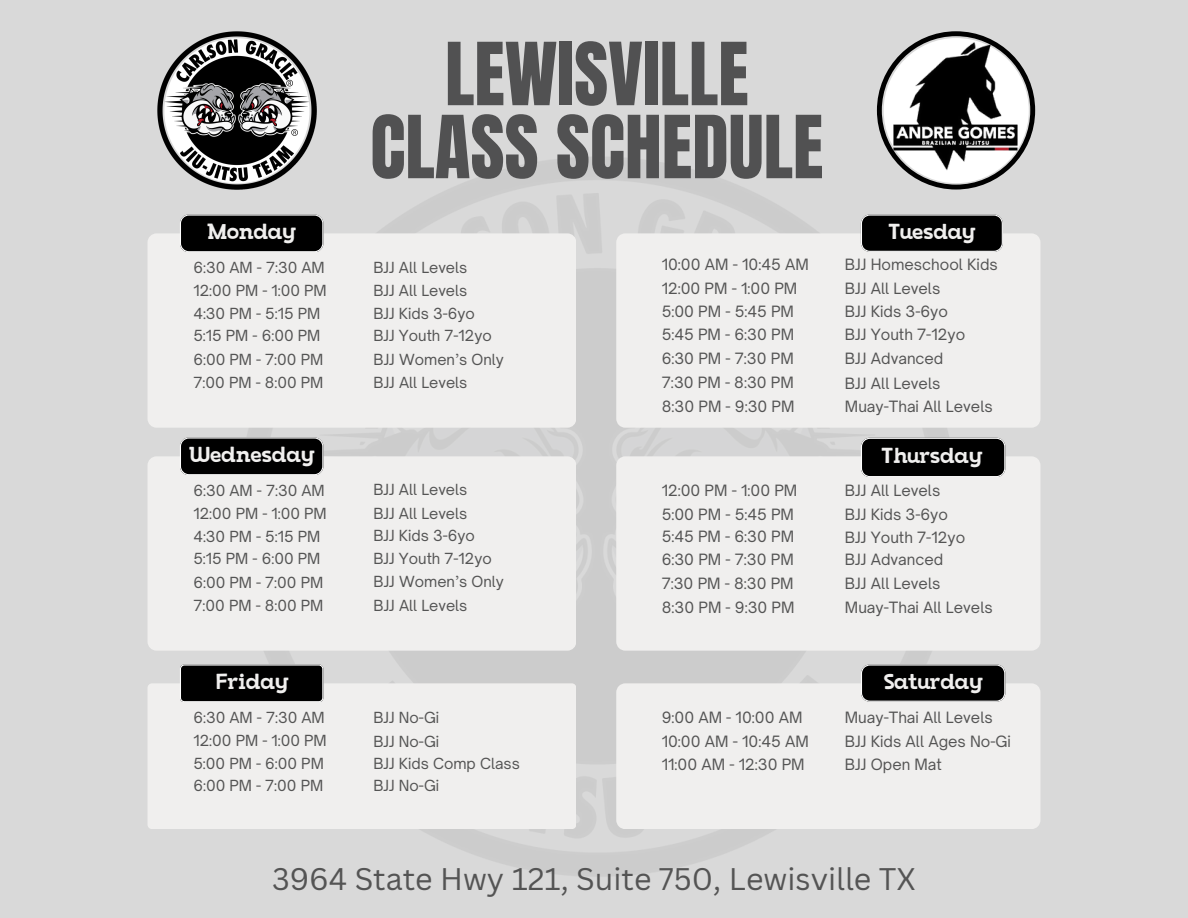
<style>
.page{position:relative;width:1188px;height:918px;background:#d9d9d9}
.page>*{position:absolute;margin:0;border:0;box-sizing:border-box;transform-origin:0 0}
.t1{font:73.8px "Anton";color:#515152}
.t2{font:30.45px "Canva Sans";color:#545454}
.t3{font:22.05px "Marty Two";color:#f0efee}
.t4{font:21.75px "Marty Two";color:#f0efee}
.t5{font:14.85px/24.2px "Open Sauce One";color:#545454}
.t6{font:14.7px/23.7px "Open Sauce One";color:#545454}
</style>
<div class="page">
<div style="left:148px;top:233px;width:428px;height:195px;background:#f0efee;border-radius:9px"></div>
<svg style="left:180px;top:214px;width:143px;height:38px;background:#131313"></svg>
<div style="left:616px;top:233px;width:424px;height:195px;background:#f0efee"></div>
<svg style="left:861px;top:214px;width:142px;height:38px;background:#161616"></svg>
<div style="left:148px;top:456px;width:428px;height:195px;background:#f0efee;border-radius:9px"></div>
<svg style="left:180px;top:437px;width:143px;height:38px;background:#131313"></svg>
<div style="left:616px;top:456px;width:424px;height:195px;background:#f0efee"></div>
<svg style="left:861px;top:438px;width:144px;height:39px;background:#101010"></svg>
<div style="left:148px;top:683px;width:428px;height:146px;background:#f0efee;border-radius:4px"></div>
<svg style="left:180px;top:664px;width:143px;height:38px;background:#111"></svg>
<div style="left:616px;top:683px;width:424px;height:146px;background:#f0efee"></div>
<svg style="left:861px;top:664px;width:144px;height:38px;background:#151515"></svg>
<img style="left:157px;top:31px;width:159px;height:159px">
<svg style="left:877px;top:31px;width:158px;height:159px"></svg>
<p class="t3" style="left:208px;top:222px;width:90px">Monday</p>
<h1 class="t6" style="left:193px;top:255px;width:133px">6:30 AM - 7:30 AM</h1>
<p class="t6" style="left:193px;top:279px;width:135px">12:00 PM - 1:00 PM</p>
<p class="t6" style="left:193px;top:301px;width:128px">4:30 PM - 5:15 PM</p>
<h1 class="t6" style="left:193px;top:324px;width:128px">5:15 PM - 6:00 PM</h1>
<p class="t1" style="left:445px;top:21px;width:305px">LEWISVILLE</p>
<p class="t1" style="left:370px;top:94px;width:455px">CLASS SCHEDULE</p>
<p class="t6" style="left:374px;top:255px;width:95px">BJJ All Levels</p>
<h3 class="t6" style="left:374px;top:279px;width:95px">BJJ All Levels</h3>
<h4 class="t6" style="left:374px;top:301px;width:103px">BJJ Kids 3-6yo</h4>
<h4 class="t6" style="left:374px;top:324px;width:120px">BJJ Youth 7-12yo</h4>
<p class="t5" style="left:662px;top:253px;width:149px">10:00 AM - 10:45 AM</p>
<p class="t5" style="left:662px;top:277px;width:137px">12:00 PM - 1:00 PM</p>
<p class="t5" style="left:662px;top:299px;width:134px">5:00 PM - 5:45 PM</p>
<p class="t5" style="left:662px;top:322px;width:134px">5:45 PM - 6:30 PM</p>
<h3 class="t4" style="left:888px;top:222px;width:88px">Tuesday</h3>
<p class="t5" style="left:845px;top:252px;width:154px">BJJ Homeschool Kids</p>
<p class="t5" style="left:845px;top:276px;width:97px">BJJ All Levels</p>
<h3 class="t5" style="left:845px;top:299px;width:105px">BJJ Kids 3-6yo</h3>
<h4 class="t5" style="left:845px;top:322px;width:122px">BJJ Youth 7-12yo</h4>
<h4 class="t6" style="left:193px;top:347px;width:131px">6:00 PM - 7:00 PM</h4>
<h4 class="t6" style="left:374px;top:347px;width:132px">BJJ Women’s Only</h4>
<h4 class="t6" style="left:194px;top:371px;width:131px">7:00 PM - 8:00 PM</h4>
<h4 class="t6" style="left:374px;top:371px;width:95px">BJJ All Levels</h4>
<p class="t3" style="left:189px;top:445px;width:127px">Wednesday</p>
<p class="t6" style="left:193px;top:478px;width:133px">6:30 AM - 7:30 AM</p>
<p class="t6" style="left:193px;top:502px;width:135px">12:00 PM - 1:00 PM</p>
<p class="t6" style="left:193px;top:524px;width:128px">4:30 PM - 5:15 PM</p>
<p class="t6" style="left:193px;top:547px;width:128px">5:15 PM - 6:00 PM</p>
<h3 class="t6" style="left:374px;top:478px;width:95px">BJJ All Levels</h3>
<h4 class="t6" style="left:374px;top:502px;width:95px">BJJ All Levels</h4>
<p class="t6" style="left:374px;top:524px;width:103px">BJJ Kids 3-6yo</p>
<h4 class="t6" style="left:374px;top:546px;width:120px">BJJ Youth 7-12yo</h4>
<h4 class="t6" style="left:193px;top:570px;width:131px">6:00 PM - 7:00 PM</h4>
<h4 class="t6" style="left:374px;top:570px;width:132px">BJJ Women’s Only</h4>
<h4 class="t6" style="left:194px;top:594px;width:131px">7:00 PM - 8:00 PM</h4>
<h4 class="t6" style="left:374px;top:593px;width:95px">BJJ All Levels</h4>
<h4 class="t3" style="left:216px;top:672px;width:74px">Friday</h4>
<h4 class="t6" style="left:193px;top:705px;width:135px">6:30 AM - 7:30 AM<br>12:00 PM - 1:00 PM</h4>
<p class="t6" style="left:193px;top:752px;width:132px;line-height:22.4px">5:00 PM - 6:00 PM<br>6:00 PM - 7:00 PM</p>
<h4 class="t6" style="left:374px;top:705px;width:67px">BJJ No-Gi<br>BJJ No-Gi</h4>
<p class="t6" style="left:374px;top:752px;width:148px;line-height:22.4px">BJJ Kids Comp Class<br>BJJ No-Gi</p>
<h4 class="t5" style="left:662px;top:346px;width:134px">6:30 PM - 7:30 PM</h4>
<h4 class="t5" style="left:845px;top:346px;width:100px">BJJ Advanced</h4>
<h4 class="t5" style="left:662px;top:370px;width:134px">7:30 PM - 8:30 PM</h4>
<h4 class="t5" style="left:845px;top:371px;width:97px">BJJ All Levels</h4>
<h4 class="t5" style="left:662px;top:394px;width:134px">8:30 PM - 9:30 PM</h4>
<p class="t5" style="left:845px;top:394px;width:149px">Muay-Thai All Levels</p>
<h4 class="t5" style="left:662px;top:478px;width:137px">12:00 PM - 1:00 PM</h4>
<p class="t5" style="left:662px;top:502px;width:134px">5:00 PM - 5:45 PM</p>
<p class="t5" style="left:662px;top:525px;width:134px">5:45 PM - 6:30 PM</p>
<p class="t5" style="left:662px;top:547px;width:134px">6:30 PM - 7:30 PM</p>
<h4 class="t4" style="left:882px;top:447px;width:102px">Thursday</h4>
<p class="t5" style="left:845px;top:478px;width:97px">BJJ All Levels</p>
<p class="t5" style="left:845px;top:502px;width:105px">BJJ Kids 3-6yo</p>
<p class="t5" style="left:845px;top:525px;width:122px">BJJ Youth 7-12yo</p>
<p class="t5" style="left:845px;top:548px;width:100px">BJJ Advanced</p>
<h3 class="t5" style="left:662px;top:571px;width:134px">7:30 PM - 8:30 PM</h3>
<h4 class="t5" style="left:845px;top:572px;width:97px">BJJ All Levels</h4>
<h4 class="t5" style="left:662px;top:595px;width:134px">8:30 PM - 9:30 PM</h4>
<h4 class="t5" style="left:845px;top:596px;width:149px">Muay-Thai All Levels</h4>
<p class="t5" style="left:662px;top:705px;width:149px">9:00 AM - 10:00 AM<br>10:00 AM - 10:45 AM</p>
<p class="t5" style="left:662px;top:752px;width:145px">11:00 AM - 12:30 PM</p>
<p class="t4" style="left:884px;top:672px;width:100px">Saturday</p>
<p class="t5" style="left:845px;top:705px;width:168px">Muay-Thai All Levels<br>BJJ Kids All Ages No-Gi</p>
<p class="t5" style="left:845px;top:752px;width:99px">BJJ Open Mat</p>
<h3 class="t2" style="left:272px;top:858px;width:645px">3964 State Hwy 121, Suite 750, Lewisville TX</h3>
</div>
